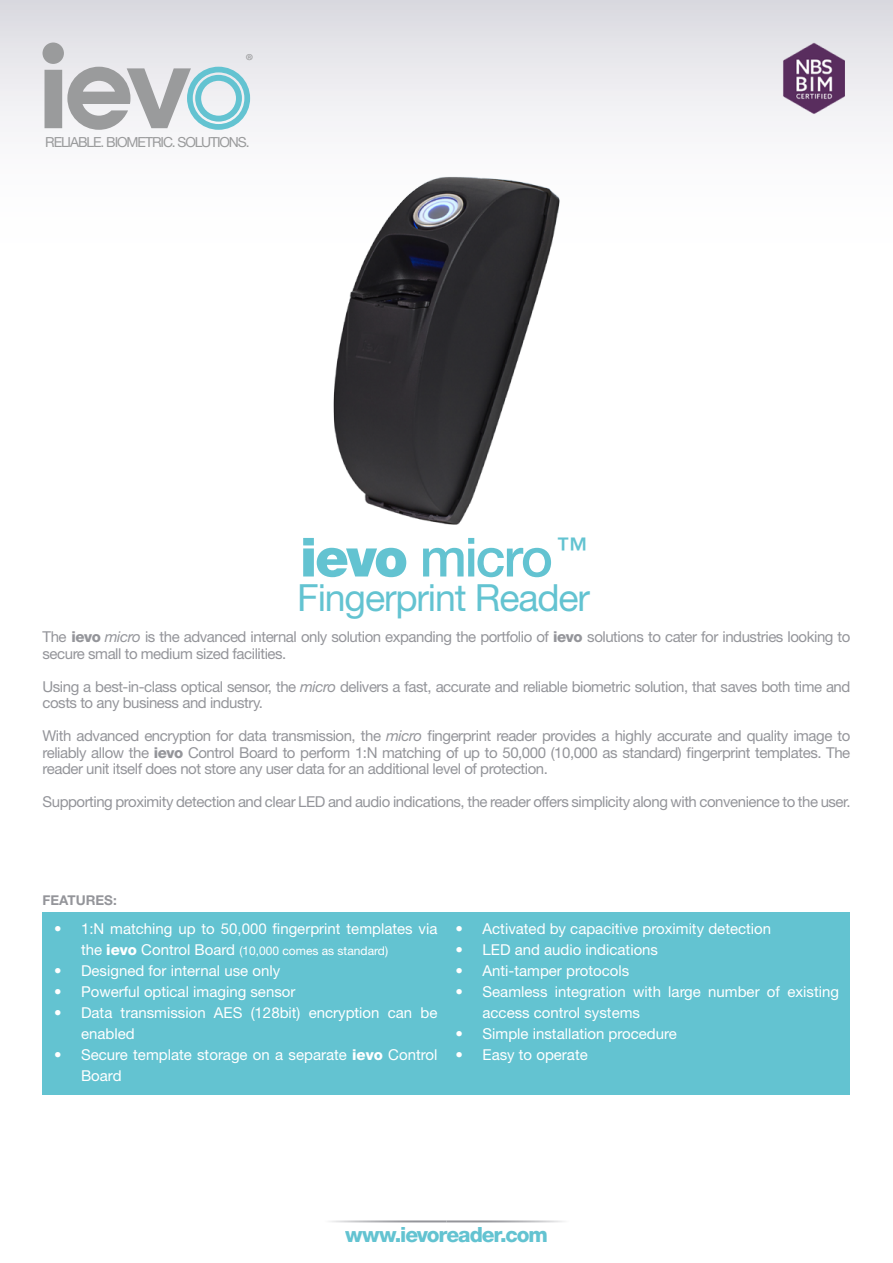
<style>
.page{position:relative;width:893px;height:1263px;background:#fff}
.page>*{position:absolute;margin:0;border:0;box-sizing:border-box;transform-origin:0 0}
.t1{font:500 54px "Helvetica Neue LT Std";letter-spacing:-.04em;color:#63c3d1}
.t2{font:37.5px "Helvetica Neue LT Std";letter-spacing:-.03em;color:#63c3d1}
.t3{font:800 21px "Helvetica Neue LT Std";letter-spacing:-.05em;color:#63c3d1}
.t4{font:19.05px "Myriad Pro";color:#9a9b9c}
.t5{font:15px/16.5px "Helvetica Neue LT Std";letter-spacing:-.03em;color:#94959a}
.t6{font:15px/21px "Helvetica Neue LT Std";color:#fff}
.t7{font:13.95px "Helvetica Neue LT Std";letter-spacing:-.08em;color:#9a9b9c}
.t8{font:700 13.5px "Helvetica Neue LT Std";color:#94959a}
.t9{font:12px "Helvetica Neue LT Std";color:#fff}
.s1{font-weight:900}
.s2{font-weight:800}
.s3{font-style:italic}
.s4{font-size:15px}
.s5{font-weight:800;font-size:15px}
</style>
<div class="page">
<svg style="left:0;top:0;width:893px;height:127px"></svg>
<svg style="left:43px;top:43px;width:207px;height:87px"></svg>
<img style="left:333px;top:176px;width:227px;height:349px">
<hr style="left:446px;top:1220px;width:203px;height:2px;background:#94959a">
<hr style="left:243px;top:1220px;width:203px;height:2px;background:#94959a">
<div style="left:43px;top:912px;width:807px;height:182px;background:#63c3d1"></div>
<img style="left:778px;top:43px;width:72px;height:72px">
<p class="t4" style="left:246px;top:49px;width:9px">®</p>
<p class="t7" style="left:45px;top:134px;width:206px">RELIABLE. BIOMETRIC. SOLUTIONS.</p>
<h1 class="t1" style="left:300px;top:525px;width:289px"><span class="s1">ievo</span> micro <sup>™</sup></h1>
<h2 class="t2" style="left:297px;top:575px;width:294px">Fingerprint Reader</h2>
<p class="t5" style="left:43px;top:628px;width:809px">The <span class="s2">ievo</span> <span class="s3">micro</span> is the advanced internal only solution expanding the portfolio of <span class="s2">ievo</span> solutions to cater for industries looking to secure small to medium sized facilities.</p>
<p class="t5" style="left:43px;top:678px;width:809px">Using a best-in-class optical sensor, the <span class="s3">micro</span> delivers a fast, accurate and reliable biometric solution, that saves both time and costs to any business and industry.</p>
<p class="t5" style="left:43px;top:727px;width:809px;text-align:justify">With advanced encryption for data transmission, the <span class="s3">micro</span> fingerprint reader provides a highly accurate and quality image to reliably allow the <span class="s2">ievo</span> Control Board to perform 1:N matching of up to 50,000 (10,000 as standard) fingerprint templates. The reader unit itself does not store any user data for an additional level of protection.</p>
<p class="t5" style="left:43px;top:793px;width:809px">Supporting proximity detection and clear LED and audio indications, the reader offers simplicity along with convenience to the user.</p>
<p class="t8" style="left:43px;top:892px;width:76px">FEATURES:</p>
<p class="t6" style="left:54px;top:918px;width:385px">• 1:N matching up to 50,000 fingerprint templates via</p>
<p class="t9" style="left:81px;top:944px;width:309px"><span class="s4">the</span> <span class="s5">ievo</span> <span class="s4">Control Board</span> (10,000 comes as standard)</p>
<p class="t6" style="left:54px;top:960px;width:228px">• Designed for internal use only</p>
<p class="t6" style="left:54px;top:981px;width:243px">• Powerful optical imaging sensor</p>
<p class="t6" style="left:81px;top:1002px;width:358px;text-indent:-27px">• Data transmission AES (128bit) encryption can be enabled</p>
<p class="t6" style="left:81px;top:1044px;width:358px;text-indent:-27px">• Secure template storage on a separate <span class="s2">ievo</span> Control<br>Board</p>
<p class="t6" style="left:455px;top:918px;width:317px">• Activated by capacitive proximity detection</p>
<p class="t6" style="left:455px;top:939px;width:204px">• LED and audio indications</p>
<p class="t6" style="left:455px;top:960px;width:175px">• Anti-tamper protocols</p>
<p class="t6" style="left:482px;top:981px;width:358px;text-indent:-27px">• Seamless integration with large number of existing access control systems</p>
<p class="t6" style="left:455px;top:1023px;width:223px">• Simple installation procedure</p>
<p class="t6" style="left:455px;top:1044px;width:134px">• Easy to operate</p>
<h3 class="t3" style="left:345px;top:1222px;width:204px">www.ievoreader.com</h3>
</div>
